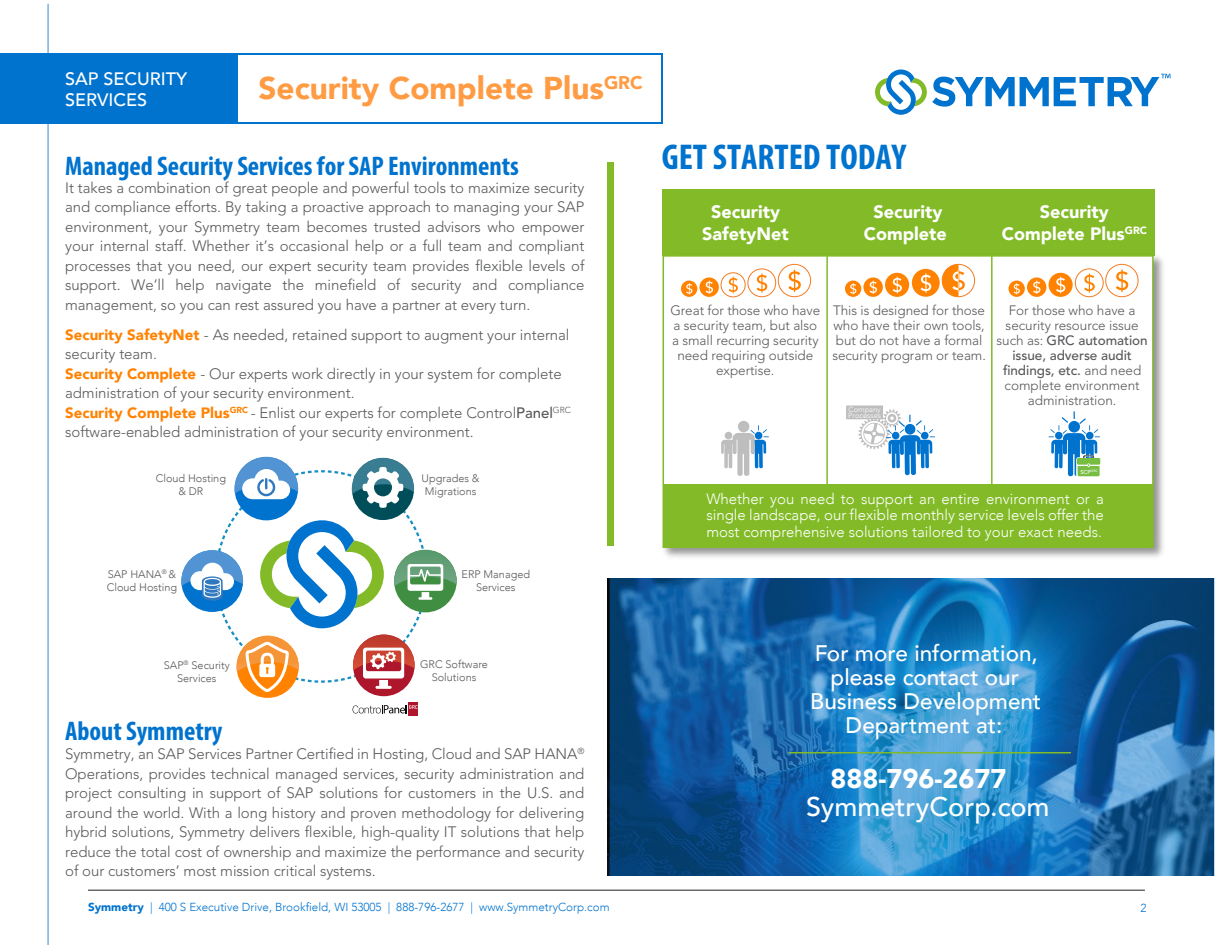
<style>
.page{position:relative;width:1215px;height:945px;background:#fff}
.page>*{position:absolute;margin:0;border:0;box-sizing:border-box;transform-origin:0 0}
.t1{font:700 condensed 36px "Myriad Pro";color:#0073ce}
.t2{font:900 31.5px "Avenir";color:#ff9b43}
.t3{font:700 condensed 27px "Myriad Pro";color:#0073ce}
.t4{font:500 27px "Avenir";color:#fff}
.t5{font:900 27px "Avenir";color:#fff}
.t6{font:500 22.5px/24px "Avenir";color:#fff;text-align:center}
.t7{font:900 18.3px "Avenir";color:#ff9b43}
.t8{font:900 18px/21.6px "Avenir";color:#fff;text-align:center}
.t9{font:500 18px "Avenir";color:#fff}
.t10{font:300 15px/19.5px "Avenir LT Std";letter-spacing:-.005em;color:#57585a;text-align:justify}
.t11{font:300 15px/16.5px "Avenir";color:#fff;text-align:justify}
.t12{font:300 13.5px/15px "Avenir LT Std";letter-spacing:-.005em;color:#57585a;text-align:center}
.t13{font:300 11.7px "Avenir";color:#0073ce}
.t14{font:300 10.95px/13px "Avenir";color:#57585a;text-align:center}
.t15{font:300 7.5px/6px "Avenir";color:#fff}
.t16{font:500 5.7px "Avenir LT Std";color:#fff}
.s1{font-family:"Avenir";font-weight:900;color:#ff8200}
.s2{font-weight:500}
.s3{font-weight:900}
</style>
<div class="page">
<svg style="left:610px;top:578px;width:605px;height:298px;background:#1d6caa"></svg>
<div style="left:408px;top:702px;width:10px;height:14px;background:#ae172b"></div>
<svg style="left:353px;top:705px;width:65px;height:9px"></svg>
<svg style="left:181px;top:457px;width:276px;height:238px"></svg>
<hr style="left:789px;top:752px;width:282px;height:1px;background:#82bb27">
<div style="left:662px;top:189px;width:492px;height:67px;background:#82bb27"></div>
<img style="left:662px;top:250px;width:501px;height:308px">
<div style="left:663px;top:255px;width:491px;height:293px;background:#fff;border:2px solid #82bb27"></div>
<hr style="left:826px;top:256px;width:2px;height:228px;background:#82bb27">
<hr style="left:991px;top:256px;width:2px;height:228px;background:#82bb27">
<div style="left:663px;top:484px;width:490px;height:63px;background:#82bb27"></div>
<div style="left:608px;top:162px;width:6px;height:384px;background:#82bb27"></div>
<hr style="left:48px;top:4px;width:1px;height:941px;background:#3d89c9">
<svg style="left:875px;top:69px;width:296px;height:46px"></svg>
<div style="left:778px;top:264px;width:33px;height:33px;border:1px solid #f47b21;border-radius:50%"></div>
<svg style="left:788px;top:270px;width:13px;height:22px"></svg>
<div style="left:748px;top:269px;width:28px;height:28px;border:1px solid #f47b21;border-radius:50%"></div>
<svg style="left:757px;top:273px;width:10px;height:20px"></svg>
<svg style="left:699px;top:277px;width:20px;height:20px"></svg>
<svg style="left:705px;top:281px;width:8px;height:13px"></svg>
<svg style="left:721px;top:421px;width:48px;height:55px"></svg>
<svg style="left:1049px;top:411px;width:51px;height:65px"></svg>
<div style="left:721px;top:272px;width:25px;height:25px;border:1px solid #f47b21;border-radius:50%"></div>
<svg style="left:729px;top:277px;width:9px;height:16px"></svg>
<div style="left:681px;top:281px;width:16px;height:16px;background:#ff8200;border-radius:50%"></div>
<svg style="left:686px;top:283px;width:6px;height:11px"></svg>
<div style="left:942px;top:264px;width:33px;height:33px;border:1px solid #f47b21;border-radius:50%"></div>
<div style="left:912px;top:269px;width:28px;height:28px;background:#ff8200;border-radius:50%"></div>
<svg style="left:921px;top:273px;width:10px;height:20px"></svg>
<svg style="left:863px;top:277px;width:20px;height:20px"></svg>
<svg style="left:869px;top:281px;width:8px;height:13px"></svg>
<div style="left:885px;top:273px;width:24px;height:24px;background:#ff8200;border-radius:50%"></div>
<svg style="left:893px;top:277px;width:9px;height:16px"></svg>
<div style="left:845px;top:281px;width:16px;height:16px;background:#ff8200;border-radius:50%"></div>
<svg style="left:850px;top:283px;width:6px;height:11px"></svg>
<div style="left:1105px;top:264px;width:33px;height:33px;border:1px solid #f47b21;border-radius:50%"></div>
<svg style="left:1116px;top:270px;width:12px;height:22px"></svg>
<div style="left:1075px;top:269px;width:29px;height:28px;border:1px solid #f47b21;border-radius:50%"></div>
<svg style="left:1084px;top:273px;width:11px;height:20px"></svg>
<div style="left:1027px;top:277px;width:19px;height:20px;background:#ff8200;border-radius:50%"></div>
<svg style="left:1033px;top:281px;width:8px;height:13px"></svg>
<div style="left:1049px;top:273px;width:24px;height:24px;background:#ff8200;border-radius:50%"></div>
<svg style="left:1056px;top:277px;width:9px;height:16px"></svg>
<svg style="left:1008px;top:281px;width:17px;height:16px"></svg>
<svg style="left:1014px;top:283px;width:6px;height:11px"></svg>
<svg style="left:942px;top:264px;width:23px;height:33px"></svg>
<div style="left:845px;top:405px;width:39px;height:15px;background:#bfbebe;border:1px solid #fff"></div>
<svg style="left:858px;top:409px;width:77px;height:66px"></svg>
<hr style="left:88px;top:890px;width:1057px;height:1px;background:#231f20">
<hr style="left:236px;top:53px;width:427px;height:2px;background:#0073ce">
<hr style="left:236px;top:122px;width:427px;height:2px;background:#0073ce">
<hr style="left:661px;top:53px;width:2px;height:69px;background:#0073ce">
<div style="left:0;top:53px;width:237px;height:71px;background:#0073ce"></div>
<p class="t9" style="left:65px;top:63px;width:124px">SAP SECURITY</p>
<p class="t7" style="left:604px;top:67px;width:40px">GRC</p>
<p class="t9" style="left:65px;top:85px;width:84px">SERVICES</p>
<h2 class="t2" style="left:258px;top:61px;width:347px">Security Complete Plus</h2>
<h3 class="t3" style="left:65px;top:149px;width:455px">Managed Security Services for SAP Environments</h3>
<p class="t10" style="left:65px;top:178px;width:521px">It takes a combination of great people and powerful tools to maximize security and compliance efforts. By taking a proactive approach to managing your SAP environment, your Symmetry team becomes trusted advisors who empower your internal staff. Whether it’s occasional help or a full team and compliant processes that you need, our expert security team provides flexible levels of support. We’ll help navigate the minefield of security and compliance management, so you can rest assured you have a partner at every turn.</p>
<p class="t10" style="left:65px;top:325px;width:507px;text-align:left"><span class="s1">Security SafetyNet</span> - As needed, retained support to augment your internal security team.<br><span class="s1">Security Complete</span> - Our experts work directly in your system for complete administration of your security environment.<br><span class="s1">Security Complete Plus</span><sup>GRC</sup> - Enlist our experts for complete Control<span class="s2">Panel</span><sup>GRC </sup>software-enabled administration of your security environment.</p>
<p class="t14" style="left:156px;top:472px;width:72px">Cloud Hosting &amp; DR</p>
<p class="t14" style="left:422px;top:472px;width:60px;text-align:left">Upgrades &amp;<br>Migrations</p>
<p class="t14" style="left:107px;top:568px;width:72px;text-align:left">SAP HANA<sup>®</sup> &amp;<br>Cloud Hosting</p>
<p class="t14" style="left:462px;top:568px;width:70px">ERP Managed<br>Services</p>
<p class="t14" style="left:164px;top:658px;width:68px">SAP<sup>®</sup> Security<br>Services</p>
<p class="t14" style="left:420px;top:658px;width:69px">GRC Software<br>Solutions</p>
<h3 class="t3" style="left:65px;top:714px;width:159px">About Symmetry</h3>
<p class="t10" style="left:65px;top:744px;width:521px">Symmetry, an SAP Services Partner Certified in Hosting, Cloud and SAP HANA<sup>® </sup>Operations, provides technical managed services, security administration and project consulting in support of SAP solutions for customers in the U.S. and around the world. With a long history and proven methodology for delivering hybrid solutions, Symmetry delivers flexible, high-quality IT solutions that help reduce the total cost of ownership and maximize the performance and security of our customers’ most mission critical systems.</p>
<h1 class="t1" style="left:662px;top:134px;width:246px">GET STARTED TODAY</h1>
<p class="t8" style="left:702px;top:201px;width:88px">Security<br>SafetyNet</p>
<p class="t8" style="left:864px;top:201px;width:84px">Security<br>Complete</p>
<p class="t8" style="left:1002px;top:201px;width:147px">Security<br>Complete Plus<sup>GRC</sup></p>
<p class="t12" style="left:670px;top:303px;width:151px">Great for those who have a security team, but also a small recurring security need requiring outside expertise.</p>
<p class="t12" style="left:832px;top:303px;width:155px;text-align:left">This is designed for those who have their own tools, but do not have a formal security program or team.</p>
<p class="t12" style="left:997px;top:303px;width:153px">For those who have a security resource issue such as: <span class="s2">GRC automation issue, adverse audit findings, etc.</span> and need complete environment administration.</p>
<p class="t15" style="left:848px;top:406px;width:34px">Company<br>Processes</p>
<p class="t16" style="left:1081px;top:468px;width:19px">SCP<sup>GRC</sup></p>
<p class="t11" style="left:706px;top:490px;width:399px">Whether you need to support an entire environment or a single landscape, our flexible monthly service levels offer the most comprehensive solutions tailored to your exact needs.</p>
<h3 class="t6" style="left:810px;top:640px;width:233px">For more information, please contact our<br>Business Development<br>Department at:</h3>
<h3 class="t5" style="left:831px;top:755px;width:177px">888-796-2677</h3>
<h3 class="t4" style="left:806px;top:783px;width:245px">SymmetryCorp.com</h3>
<p class="t13" style="left:88px;top:900px;width:523px"><span class="s3">Symmetry</span> | 400 S Executive Drive, Brookfield, WI 53005 | 888-796-2677 | www.SymmetryCorp.com</p>
<p class="t13" style="left:1140px;top:901px;width:8px">2</p>
</div>
